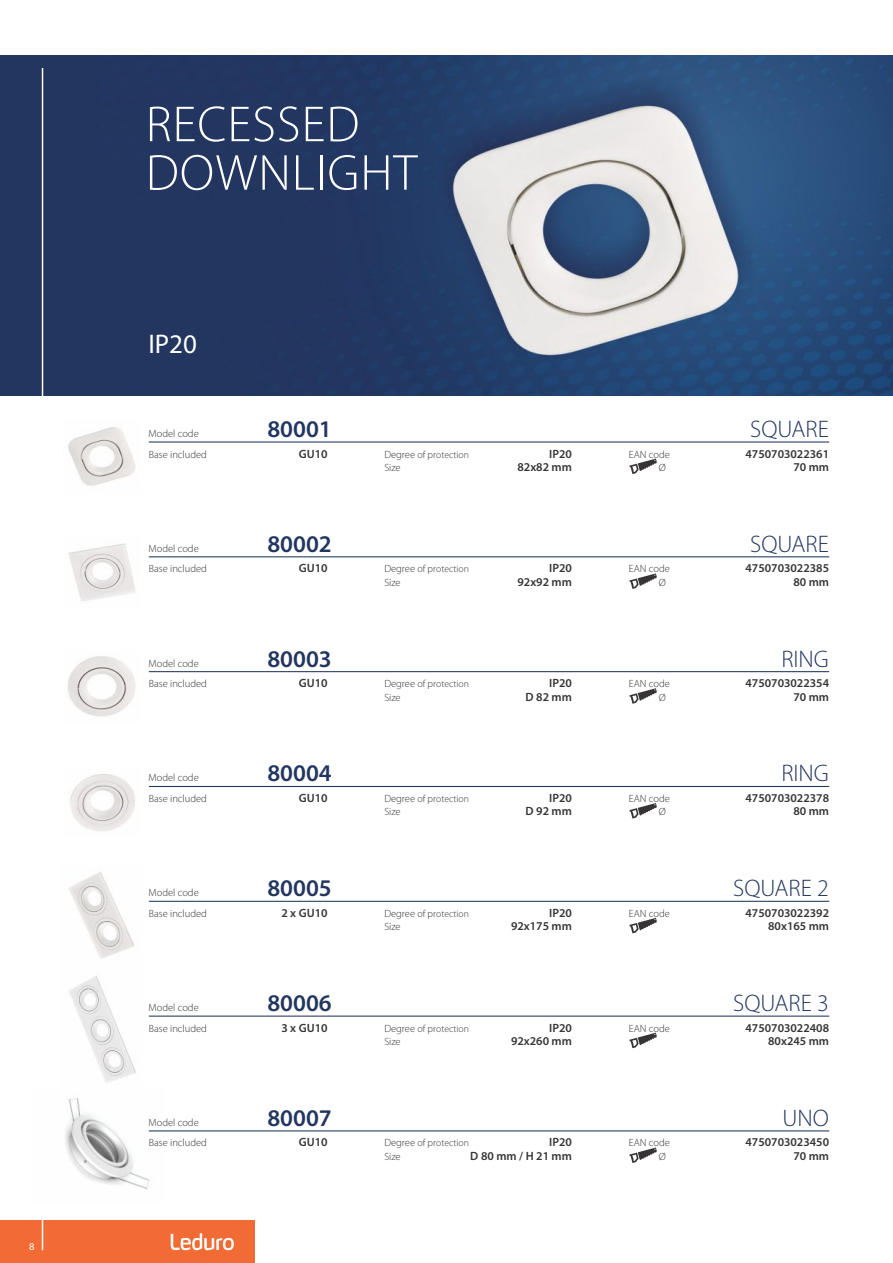
<style>
.page{position:relative;width:893px;height:1263px;background:#fff}
.page>*{position:absolute;margin:0;border:0;box-sizing:border-box;transform-origin:0 0}
.t1{font:300 51px/48.4px "Myriad Pro";letter-spacing:.02em;color:#fefefe}
.t2{font:27px "Myriad Pro";color:#fefefe}
.t3{font:300 24px "Myriad Pro";color:#22365f}
.t4{font:600 24px "Myriad Pro";color:#22365f}
.t5{font:600 12px/13.5px "Myriad Pro";color:#373435;text-align:right}
.t6{font:300 10.5px/13.5px "Myriad Pro";color:#373435}
.t7{font:10.5px "Myriad Pro";color:#fefefe}
.t8{font:300 9.75px "Myriad Pro";color:#373435}
.s1{font-size:10.5px}
.s2{font-size:10.2px}
</style>
<div class="page">
<img style="left:0;top:55px;width:893px;height:340px">
<hr style="left:42px;top:68px;width:1px;height:332px;background:#fefefe">
<hr style="left:149px;top:441px;width:680px;height:2px;background:#22365f">
<img style="left:68px;top:427px;width:67px;height:59px">
<hr style="left:149px;top:556px;width:680px;height:1px;background:#22365f">
<img style="left:68px;top:543px;width:68px;height:58px">
<hr style="left:149px;top:671px;width:680px;height:1px;background:#22365f">
<img style="left:67px;top:656px;width:69px;height:61px">
<svg style="left:629px;top:459px;width:28px;height:15px"></svg>
<svg style="left:629px;top:573px;width:28px;height:16px"></svg>
<svg style="left:629px;top:688px;width:28px;height:16px"></svg>
<hr style="left:149px;top:786px;width:680px;height:1px;background:#22365f">
<img style="left:70px;top:774px;width:65px;height:57px">
<svg style="left:629px;top:803px;width:28px;height:15px"></svg>
<img style="left:65px;top:1098px;width:100px;height:92px">
<hr style="left:149px;top:1130px;width:680px;height:1px;background:#22365f">
<hr style="left:149px;top:901px;width:680px;height:1px;background:#22365f">
<img style="left:69px;top:872px;width:67px;height:211px">
<hr style="left:149px;top:1015px;width:680px;height:2px;background:#22365f">
<svg style="left:629px;top:1147px;width:28px;height:16px"></svg>
<svg style="left:629px;top:1033px;width:28px;height:15px"></svg>
<svg style="left:629px;top:918px;width:28px;height:15px"></svg>
<div style="left:0;top:1220px;width:255px;height:43px;background:#f26b35"></div>
<svg style="left:171px;top:1233px;width:63px;height:17px"></svg>
<hr style="left:42px;top:1216px;width:1px;height:34px;background:#fefefe">
<p class="t7" style="left:29px;top:1242px;width:7px">8</p>
<h1 class="t1" style="left:146px;top:104px;width:273px">RECESSED<br>DOWNLIGHT</h1>
<h2 class="t2" style="left:148px;top:333px;width:50px">IP20</h2>
<p class="t6" style="left:149px;top:427px;width:52px">Model code</p>
<h3 class="t3" style="left:750px;top:419px;width:80px">SQUARE</h3>
<p class="t5" style="left:517px;top:448px;width:56px">IP20<br>82x82 mm</p>
<p class="t5" style="left:745px;top:448px;width:85px">4750703022361<br>70 mm</p>
<h3 class="t4" style="left:267px;top:419px;width:66px">80001</h3>
<p class="t5" style="left:299px;top:448px;width:30px">GU10</p>
<p class="t6" style="left:149px;top:448px;width:60px">Base included</p>
<p class="t8" style="left:384px;top:450px;width:86px"><span class="s1">Degree</span> <span class="s2">of pr</span>otection</p>
<p class="t6" style="left:384px;top:462px;width:18px">Size</p>
<p class="t6" style="left:659px;top:448px;width:13px;text-indent:-30px">EAN code<br>Ø</p>
<p class="t6" style="left:149px;top:542px;width:52px">Model code</p>
<h3 class="t3" style="left:750px;top:534px;width:80px">SQUARE</h3>
<p class="t5" style="left:517px;top:563px;width:56px">IP20<br>92x92 mm</p>
<p class="t5" style="left:745px;top:563px;width:85px">4750703022385<br>80 mm</p>
<h3 class="t4" style="left:267px;top:534px;width:66px">80002</h3>
<p class="t5" style="left:299px;top:563px;width:30px">GU10</p>
<p class="t6" style="left:149px;top:563px;width:60px">Base included</p>
<p class="t8" style="left:384px;top:565px;width:86px"><span class="s1">Degree</span> <span class="s2">of pr</span>otection</p>
<p class="t6" style="left:384px;top:576px;width:18px">Size</p>
<p class="t6" style="left:659px;top:563px;width:13px;text-indent:-30px">EAN code<br>Ø</p>
<p class="t6" style="left:149px;top:657px;width:52px">Model code</p>
<h3 class="t3" style="left:781px;top:648px;width:49px">RING</h3>
<p class="t5" style="left:526px;top:677px;width:48px">IP20<br>D 82 mm</p>
<p class="t5" style="left:745px;top:677px;width:85px">4750703022354<br>70 mm</p>
<h3 class="t4" style="left:267px;top:648px;width:66px">80003</h3>
<p class="t5" style="left:299px;top:677px;width:30px">GU10</p>
<p class="t6" style="left:149px;top:678px;width:60px">Base included</p>
<p class="t8" style="left:384px;top:680px;width:86px"><span class="s1">Degree</span> <span class="s2">of pr</span>otection</p>
<p class="t6" style="left:384px;top:691px;width:18px">Size</p>
<p class="t6" style="left:659px;top:678px;width:13px;text-indent:-30px">EAN code<br>Ø</p>
<p class="t6" style="left:149px;top:772px;width:52px">Model code</p>
<h3 class="t3" style="left:781px;top:763px;width:49px">RING</h3>
<p class="t5" style="left:526px;top:792px;width:48px">IP20<br>D 92 mm</p>
<p class="t5" style="left:745px;top:792px;width:85px">4750703022378<br>80 mm</p>
<h3 class="t4" style="left:267px;top:763px;width:66px">80004</h3>
<p class="t5" style="left:299px;top:792px;width:30px">GU10</p>
<p class="t6" style="left:149px;top:793px;width:60px">Base included</p>
<p class="t8" style="left:384px;top:795px;width:86px"><span class="s1">Degree</span> <span class="s2">of pr</span>otection</p>
<p class="t6" style="left:384px;top:806px;width:18px">Size</p>
<p class="t6" style="left:659px;top:793px;width:13px;text-indent:-30px">EAN code<br>Ø</p>
<p class="t6" style="left:149px;top:887px;width:52px">Model code</p>
<h3 class="t3" style="left:733px;top:878px;width:97px">SQUARE 2</h3>
<p class="t5" style="left:511px;top:907px;width:62px">IP20<br>92x175 mm</p>
<p class="t5" style="left:745px;top:907px;width:85px">4750703022392<br>80х165 mm</p>
<h3 class="t4" style="left:267px;top:878px;width:66px">80005</h3>
<p class="t5" style="left:281px;top:907px;width:48px">2 x GU10</p>
<p class="t6" style="left:149px;top:907px;width:60px">Base included</p>
<p class="t8" style="left:384px;top:909px;width:86px"><span class="s1">Degree</span> <span class="s2">of pr</span>otection</p>
<p class="t6" style="left:384px;top:921px;width:18px">Size</p>
<p class="t6" style="left:629px;top:907px;width:43px">EAN code</p>
<p class="t6" style="left:149px;top:1001px;width:52px">Model code</p>
<h3 class="t3" style="left:733px;top:993px;width:97px">SQUARE 3</h3>
<p class="t5" style="left:511px;top:1022px;width:62px">IP20<br>92x260 mm</p>
<p class="t5" style="left:745px;top:1022px;width:85px">4750703022408<br>80х245 mm</p>
<h3 class="t4" style="left:267px;top:993px;width:66px">80006</h3>
<p class="t5" style="left:281px;top:1022px;width:48px">3 x GU10</p>
<p class="t6" style="left:149px;top:1022px;width:60px">Base included</p>
<p class="t8" style="left:384px;top:1024px;width:86px"><span class="s1">Degree</span> <span class="s2">of pr</span>otection</p>
<p class="t6" style="left:384px;top:1036px;width:18px">Size</p>
<p class="t6" style="left:629px;top:1022px;width:43px">EAN code</p>
<p class="t6" style="left:149px;top:1116px;width:52px">Model code</p>
<h3 class="t3" style="left:782px;top:1108px;width:48px">UNO</h3>
<p class="t5" style="left:470px;top:1137px;width:103px">IP20<br>D 80 mm / H 21 mm</p>
<p class="t5" style="left:745px;top:1137px;width:85px">4750703023450<br>70 mm</p>
<h3 class="t4" style="left:267px;top:1108px;width:66px">80007</h3>
<p class="t5" style="left:299px;top:1137px;width:30px">GU10</p>
<p class="t6" style="left:149px;top:1137px;width:60px">Base included</p>
<p class="t8" style="left:384px;top:1139px;width:86px"><span class="s1">Degree</span> <span class="s2">of pr</span>otection</p>
<p class="t6" style="left:384px;top:1150px;width:18px">Size</p>
<p class="t6" style="left:659px;top:1137px;width:13px;text-indent:-30px">EAN code<br>Ø</p>
</div>
